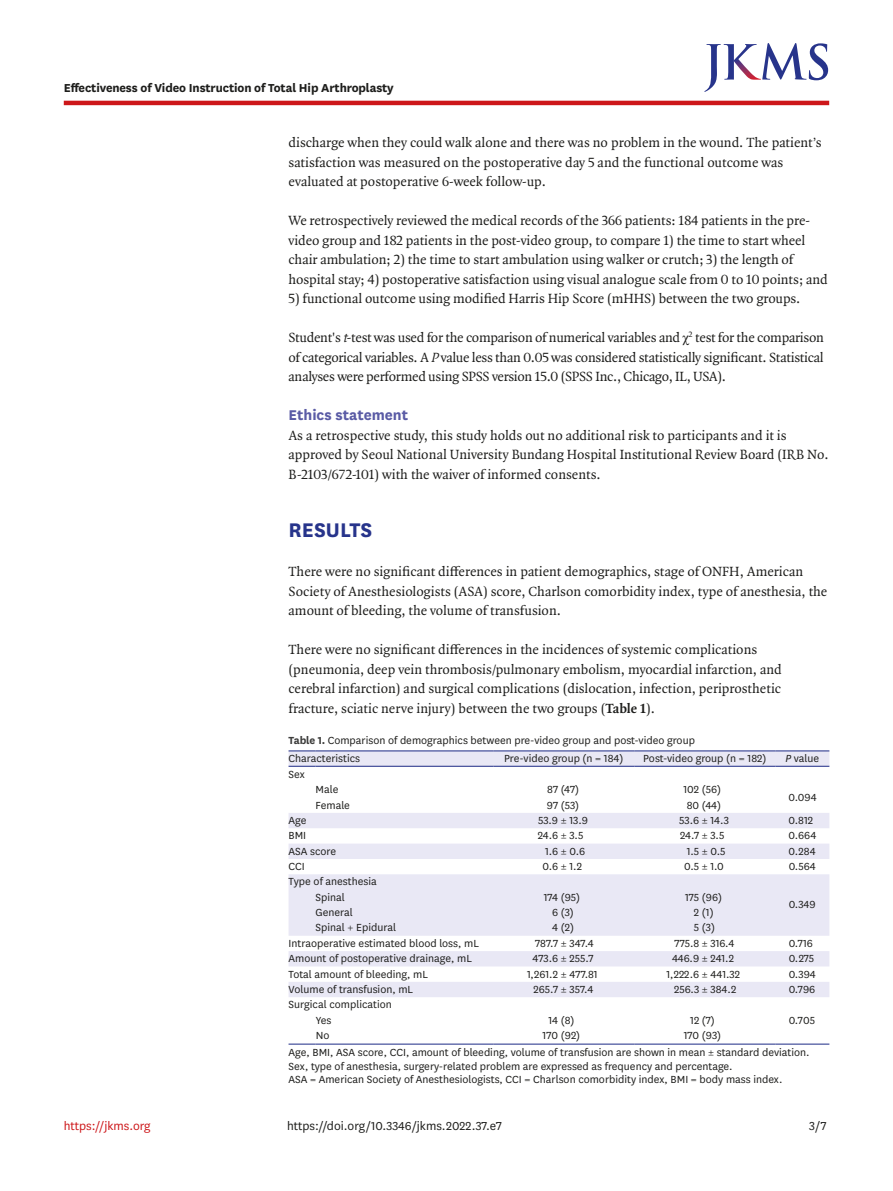
<style>
.page{position:relative;width:893px;height:1191px;background:#fff}
.page>*{position:absolute;margin:0;border:0;box-sizing:border-box;transform-origin:0 0}
.body_title1{font:700 23.1px "National";color:#27348b}
.body_title2{font:700 16.5px "National";color:#5a5ba5}
.body_p{font:14.25px/19.5px "Quadraat OT";color:#1d1d1b}
.body_p_first{font:14.25px/19.5px "Quadraat OT";color:#1d1d1b}
.alt-title-type{font:700 13.5px "National";letter-spacing:-.01em;color:#1d1d1b}
.doi_running_footer{font:13.5px "National";color:#1d1d1b}
.t1{font:13.5px "National";color:#cd171a}
.tbody_entry{font:12px "National";color:#1d1d1b}
.table-wrap-foot_p_fi{font:12px/13.5px "National";color:#1d1d1b}
.table-wrap-foot_p{font:12px "National";color:#1d1d1b}
.table-wrap_caption{font:12px "National";color:#1d1d1b}
.thead_entry{font:12px "National";color:#1d1d1b}
.s1{font-style:italic}
.s2{font-family:"Times New Roman"}
.s3{font-weight:700}
.s4{font-weight:700;color:#3d3d3c}
</style>
<div class="page">
<hr style="left:64px;top:101px;width:765px;height:4px;background:#cd171a">
<svg style="left:704px;top:43px;width:124px;height:49px"></svg>
<svg style="left:289px;top:751px;width:540px;height:246px;fill:#e9e8f5"></svg>
<svg style="left:289px;top:750px;width:27px;height:1px"></svg>
<hr style="left:316px;top:750px;width:177px;height:1px;background:#27348b">
<hr style="left:493px;top:750px;width:141px;height:1px;background:#27348b">
<hr style="left:634px;top:750px;width:141px;height:1px;background:#27348b">
<hr style="left:775px;top:750px;width:54px;height:1px;background:#27348b">
<hr style="left:289px;top:765px;width:27px;height:2px;background:#27348b">
<hr style="left:316px;top:765px;width:177px;height:2px;background:#27348b">
<hr style="left:493px;top:765px;width:141px;height:2px;background:#27348b">
<hr style="left:634px;top:765px;width:141px;height:2px;background:#27348b">
<hr style="left:775px;top:765px;width:54px;height:2px;background:#27348b">
<svg style="left:289px;top:1043px;width:27px;height:1px"></svg>
<hr style="left:316px;top:1043px;width:177px;height:1px;background:#27348b">
<hr style="left:493px;top:1043px;width:141px;height:1px;background:#27348b">
<hr style="left:634px;top:1043px;width:141px;height:1px;background:#27348b">
<hr style="left:775px;top:1043px;width:54px;height:1px;background:#27348b">
<p class="alt-title-type" style="left:64px;top:78px;width:332px">Effectiveness of Video Instruction of Total Hip Arthroplasty</p>
<p class="body_p" style="left:289px;top:133px;width:535px">discharge when they could walk alone and there was no problem in the wound. The patient’s satisfaction was measured on the postoperative day 5 and the functional outcome was evaluated at postoperative 6-week follow-up.</p>
<p class="body_p" style="left:289px;top:211px;width:541px">We retrospectively reviewed the medical records of the 366 patients: 184 patients in the pre&shy;video group and 182 patients in the post-video group, to compare 1) the time to start wheel chair ambulation; 2) the time to start ambulation using walker or crutch; 3) the length of hospital stay; 4) postoperative satisfaction using visual analogue scale from 0 to 10 points; and</p>
<p class="body_p" style="left:289px;top:289px;width:513px">5) functional outcome using modified Harris Hip Score (mHHS) between the two groups.</p>
<p class="body_p" style="left:289px;top:328px;width:537px;text-align:justify">Student's <span class="s1">t</span>-test was used for the comparison of numerical variables and <span class="s2">χ</span><sup>2</sup> test for the comparison of categorical variables. A <span class="s1">P</span> value less than 0.05 was considered statistically significant. Statistical analyses were performed using SPSS version 15.0 (SPSS Inc., Chicago, IL, USA).</p>
<p class="body_title2" style="left:289px;top:403px;width:121px">Ethics statement</p>
<p class="body_p_first" style="left:289px;top:425px;width:541px">As a retrospective study, this study holds out no additional risk to participants and it is approved by Seoul National University Bundang Hospital Institutional Review Board (IRB No.<br>B-2103/672-101) with the waiver of informed consents.</p>
<p class="body_title1" style="left:289px;top:514px;width:85px">RESULTS</p>
<p class="body_p_first" style="left:289px;top:562px;width:540px">There were no significant differences in patient demographics, stage of ONFH, American<br>Society of Anesthesiologists (ASA) score, Charlson comorbidity index, type of anesthesia, the amount of bleeding, the volume of transfusion.</p>
<p class="body_p" style="left:289px;top:640px;width:495px">There were no significant differences in the incidences of systemic complications (pneumonia, deep vein thrombosis/pulmonary embolism, myocardial infarction, and cerebral infarction) and surgical complications (dislocation, infection, periprosthetic fracture, sciatic nerve injury) between the two groups (<span class="s3">Table 1</span>).</p>
<p class="table-wrap_caption" style="left:289px;top:733px;width:408px"><span class="s4">Table 1.</span> Comparison of demographics between pre-video group and post-video group</p>
<p class="thead_entry" style="left:289px;top:750px;width:73px">Characteristics</p>
<p class="thead_entry" style="left:504px;top:750px;width:121px">Pre-video group (n = 184)</p>
<p class="thead_entry" style="left:643px;top:750px;width:125px">Post-video group (n = 182)</p>
<p class="thead_entry" style="left:785px;top:750px;width:35px"><span class="s1">P</span> value</p>
<p class="tbody_entry" style="left:289px;top:766px;width:18px">Sex</p>
<p class="tbody_entry" style="left:316px;top:781px;width:24px">Male</p>
<p class="tbody_entry" style="left:547px;top:781px;width:33px">87 (47)</p>
<p class="tbody_entry" style="left:683px;top:781px;width:39px">102 (56)</p>
<p class="tbody_entry" style="left:789px;top:789px;width:29px">0.094</p>
<p class="tbody_entry" style="left:316px;top:797px;width:36px">Female</p>
<p class="tbody_entry" style="left:547px;top:797px;width:34px">97 (53)</p>
<p class="tbody_entry" style="left:687px;top:797px;width:36px">80 (44)</p>
<p class="tbody_entry" style="left:289px;top:812px;width:19px">Age</p>
<p class="tbody_entry" style="left:538px;top:812px;width:51px">53.9 ± 13.9</p>
<p class="tbody_entry" style="left:679px;top:812px;width:51px">53.6 ± 14.3</p>
<p class="tbody_entry" style="left:789px;top:812px;width:26px">0.812</p>
<p class="tbody_entry" style="left:289px;top:828px;width:19px">BMI</p>
<p class="tbody_entry" style="left:538px;top:828px;width:47px">24.6 ± 3.5</p>
<p class="tbody_entry" style="left:680px;top:828px;width:46px">24.7 ± 3.5</p>
<p class="tbody_entry" style="left:789px;top:828px;width:29px">0.664</p>
<p class="tbody_entry" style="left:289px;top:843px;width:49px">ASA score</p>
<p class="tbody_entry" style="left:545px;top:843px;width:41px">1.6 ± 0.6</p>
<p class="tbody_entry" style="left:687px;top:843px;width:40px">1.5 ± 0.5</p>
<p class="tbody_entry" style="left:789px;top:843px;width:29px">0.284</p>
<p class="tbody_entry" style="left:289px;top:858px;width:18px">CCI</p>
<p class="tbody_entry" style="left:542px;top:858px;width:41px">0.6 ± 1.2</p>
<p class="tbody_entry" style="left:684px;top:858px;width:41px">0.5 ± 1.0</p>
<p class="tbody_entry" style="left:789px;top:858px;width:29px">0.564</p>
<p class="tbody_entry" style="left:289px;top:874px;width:90px">Type of anesthesia</p>
<p class="tbody_entry" style="left:789px;top:897px;width:29px">0.349</p>
<p class="tbody_entry" style="left:316px;top:889px;width:31px">Spinal</p>
<p class="tbody_entry" style="left:544px;top:889px;width:38px">174 (95)</p>
<p class="tbody_entry" style="left:685px;top:889px;width:38px">175 (96)</p>
<p class="tbody_entry" style="left:316px;top:904px;width:39px">General</p>
<p class="tbody_entry" style="left:552px;top:904px;width:23px">6 (3)</p>
<p class="tbody_entry" style="left:694px;top:904px;width:21px">2 (1)</p>
<p class="tbody_entry" style="left:316px;top:920px;width:82px">Spinal + Epidural</p>
<p class="tbody_entry" style="left:552px;top:920px;width:23px">4 (2)</p>
<p class="tbody_entry" style="left:694px;top:920px;width:23px">5 (3)</p>
<p class="tbody_entry" style="left:289px;top:935px;width:192px">Intraoperative estimated blood loss, mL</p>
<p class="tbody_entry" style="left:535px;top:935px;width:60px">787.7 ± 347.4</p>
<p class="tbody_entry" style="left:674px;top:935px;width:62px">775.8 ± 316.4</p>
<p class="tbody_entry" style="left:789px;top:935px;width:26px">0.716</p>
<p class="tbody_entry" style="left:289px;top:950px;width:185px">Amount of postoperative drainage, mL</p>
<p class="tbody_entry" style="left:533px;top:950px;width:62px">473.6 ± 255.7</p>
<p class="tbody_entry" style="left:672px;top:950px;width:64px">446.9 ± 241.2</p>
<p class="tbody_entry" style="left:789px;top:950px;width:27px">0.275</p>
<p class="tbody_entry" style="left:289px;top:966px;width:141px">Total amount of bleeding, mL</p>
<p class="tbody_entry" style="left:527px;top:966px;width:72px">1,261.2 ± 477.81</p>
<p class="tbody_entry" style="left:666px;top:966px;width:75px">1,222.6 ± 441.32</p>
<p class="tbody_entry" style="left:789px;top:966px;width:29px">0.394</p>
<p class="tbody_entry" style="left:289px;top:981px;width:126px">Volume of transfusion, mL</p>
<p class="tbody_entry" style="left:534px;top:981px;width:61px">265.7 ± 357.4</p>
<p class="tbody_entry" style="left:674px;top:981px;width:64px">256.3 ± 384.2</p>
<p class="tbody_entry" style="left:789px;top:981px;width:28px">0.796</p>
<p class="tbody_entry" style="left:289px;top:996px;width:105px">Surgical complication</p>
<p class="tbody_entry" style="left:316px;top:1012px;width:17px">Yes</p>
<p class="tbody_entry" style="left:548px;top:1012px;width:28px">14 (8)</p>
<p class="tbody_entry" style="left:690px;top:1012px;width:26px">12 (7)</p>
<p class="tbody_entry" style="left:789px;top:1012px;width:28px">0.705</p>
<p class="tbody_entry" style="left:316px;top:1027px;width:15px">No</p>
<p class="tbody_entry" style="left:543px;top:1027px;width:39px">170 (92)</p>
<p class="tbody_entry" style="left:684px;top:1027px;width:39px">170 (93)</p>
<p class="table-wrap-foot_p_fi" style="left:289px;top:1045px;width:522px">Age, BMI, ASA score, CCI, amount of bleeding, volume of transfusion are shown in mean ± standard deviation.<br>Sex, type of anesthesia, surgery-related problem are expressed as frequency and percentage.</p>
<p class="table-wrap-foot_p" style="left:289px;top:1071px;width:495px">ASA = American Society of Anesthesiologists, CCI = Charlson comorbidity index, BMI = body mass index.</p>
<p class="t1" style="left:64px;top:1116px;width:88px">https://jkms.org</p>
<p class="doi_running_footer" style="left:287px;top:1116px;width:216px">https://doi.org/10.3346/jkms.2022.37.e7</p>
<p class="doi_running_footer" style="left:809px;top:1116px;width:19px">3/7</p>
</div>
